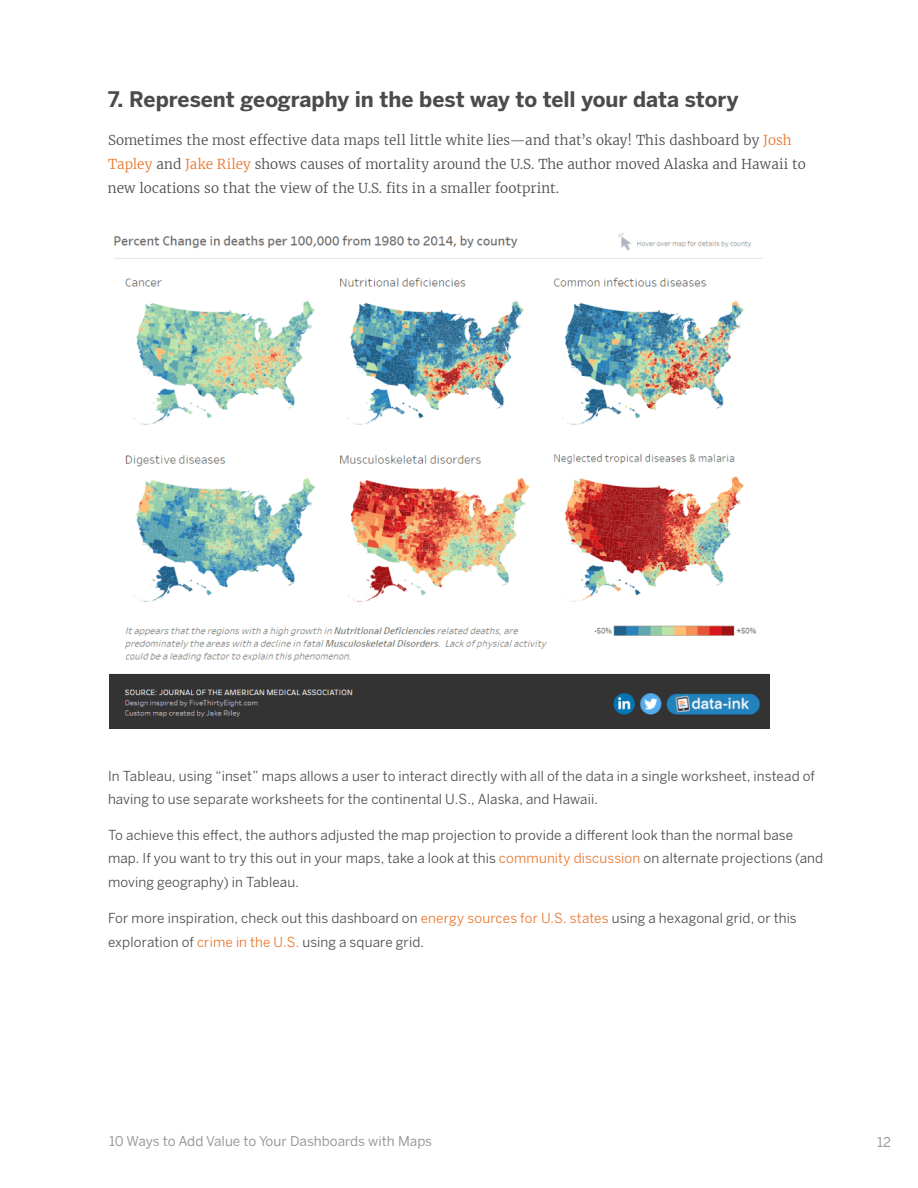
<style>
.page{position:relative;width:918px;height:1188px;background:#fff}
.page>*{position:absolute;margin:0;border:0;box-sizing:border-box;transform-origin:0 0}
.t1{font:700 21px "Benton Sans";color:#4b4b4b}
.t2{font:13.5px/22.5px "Benton Sans";letter-spacing:.01em;color:#4b4b4b}
.t3{font:300 13.5px/24px "Merriweather";letter-spacing:.005em;color:#4b4b4b}
.t4{font:13.5px "Benton Sans";color:#9b9b9b}
.s1{color:#e8762c}
</style>
<div class="page">
<img style="left:109px;top:232px;width:661px;height:497px">
<h1 class="t1" style="left:108px;top:86px;width:632px">7. Represent geography in the best way to tell your data story</h1>
<p class="t3" style="left:108px;top:128px;width:699px">Sometimes the most effective data maps tell little white lies—and that’s okay! This dashboard by <span class="s1">Josh<br>Tapley</span> and <span class="s1">Jake Riley</span> shows causes of mortality around the U.S. The author moved Alaska and Hawaii to new locations so that the view of the U.S. fits in a smaller footprint.</p>
<p class="t2" style="left:108px;top:765px;width:709px">In Tableau, using “inset” maps allows a user to interact directly with all of the data in a single worksheet, instead of having to use separate worksheets for the continental U.S., Alaska, and Hawaii.</p>
<p class="t2" style="left:108px;top:824px;width:717px">To achieve this effect, the authors adjusted the map projection to provide a different look than the normal base map. If you want to try this out in your maps, take a look at this <span class="s1">community discussion</span> on alternate projections (and</p>
<p class="t2" style="left:108px;top:870px;width:193px">moving geography) in Tableau.</p>
<p class="t2" style="left:108px;top:906px;width:690px;line-height:24px">For more inspiration, check out this dashboard on <span class="s1">energy sources for U.S. states</span> using a hexagonal grid, or this exploration of <span class="s1">crime in the U.S.</span> using a square grid.</p>
<p class="t4" style="left:109px;top:1133px;width:325px">10 Ways to Add Value to Your Dashboards with Maps</p>
<p class="t4" style="left:877px;top:1134px;width:15px">12</p>
</div>
